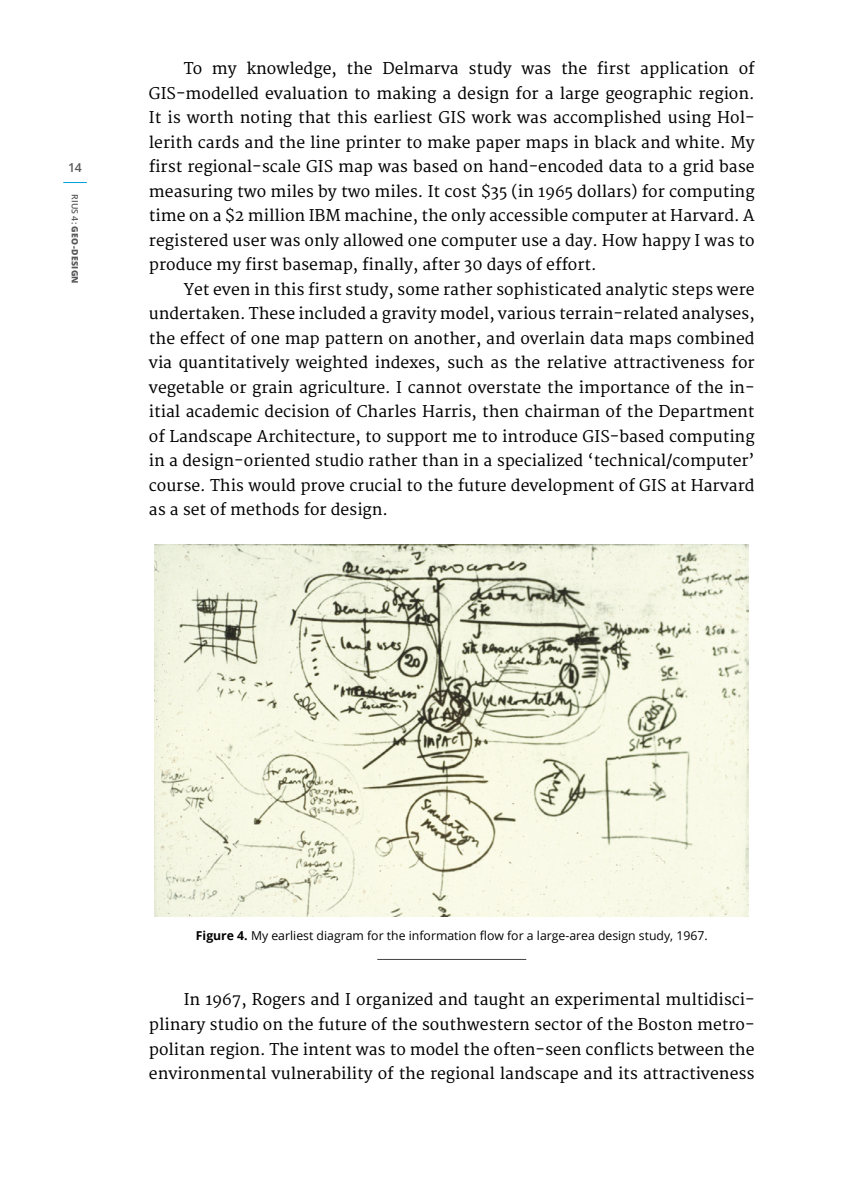
<style>
.page{position:relative;width:844px;height:1191px;background:#fff}
.page>*{position:absolute;margin:0;border:0;box-sizing:border-box;transform-origin:0 0}
.t1{font:15.75px/24.5px "Merriweather";color:#000;text-align:justify}
.t2{font:12.25px "Open Sans";color:#000}
.t3{font:600 12.25px "Open Sans";color:#58585a}
.t4{font:800 8.75px "Open Sans";letter-spacing:.035em;color:#58585a}
.s1{font-weight:600}
.s2{font-weight:700}
</style>
<div class="page">
<svg style="left:63px;top:182px;width:24px;height:1px"></svg>
<img style="left:155px;top:544px;width:593px;height:372px">
<hr style="left:377px;top:959px;width:149px;height:1px;background:#444447">
<p class="t3" style="left:68px;top:159px;width:15px">14</p>
<p class="t4" style="left:82px;top:194px;width:91px;rotate:90deg"><span class="s1">RIUS 4:</span> GEO-DESIGN</p>
<p class="t1" style="left:149px;top:57px;width:607px;text-indent:35px">To my knowledge, the Delmarva study was the first application of GIS-modelled evaluation to making a design for a large geographic region.<br>It is worth noting that this earliest GIS work was accomplished using Hol&shy;lerith cards and the line printer to make paper maps in black and white. My first regional-scale GIS map was based on hand-encoded data to a grid base measuring two miles by two miles. It cost $35 (in 1965 dollars) for computing time on a $2 million IBM machine, the only accessible computer at Harvard. A registered user was only allowed one computer use a day. How happy I was to produce my first basemap, finally, after 30 days of effort.</p>
<p class="t1" style="left:149px;top:277px;width:607px;text-indent:35px">Yet even in this first study, some rather sophisticated analytic steps were undertaken. These included a gravity model, various terrain-related analyses, the effect of one map pattern on another, and overlain data maps combined via quantitatively weighted indexes, such as the relative attractiveness for vegetable or grain agriculture. I cannot overstate the importance of the in&shy;itial academic decision of Charles Harris, then chairman of the Department of Landscape Architecture, to support me to introduce GIS-based computing in a design-oriented studio rather than in a specialized ‘technical/computer’ course. This would prove crucial to the future development of GIS at Harvard as a set of methods for design.</p>
<p class="t2" style="left:196px;top:927px;width:513px"><span class="s2">Figure 4.</span> My earliest diagram for the information flow for a large-area design study, 1967.</p>
<p class="t1" style="left:149px;top:988px;width:607px;text-indent:35px">In 1967, Rogers and I organized and taught an experimental multidisci&shy;plinary studio on the future of the southwestern sector of the Boston metro&shy;politan region. The intent was to model the often-seen conflicts between the environmental vulnerability of the regional landscape and its attractiveness</p>
</div>
